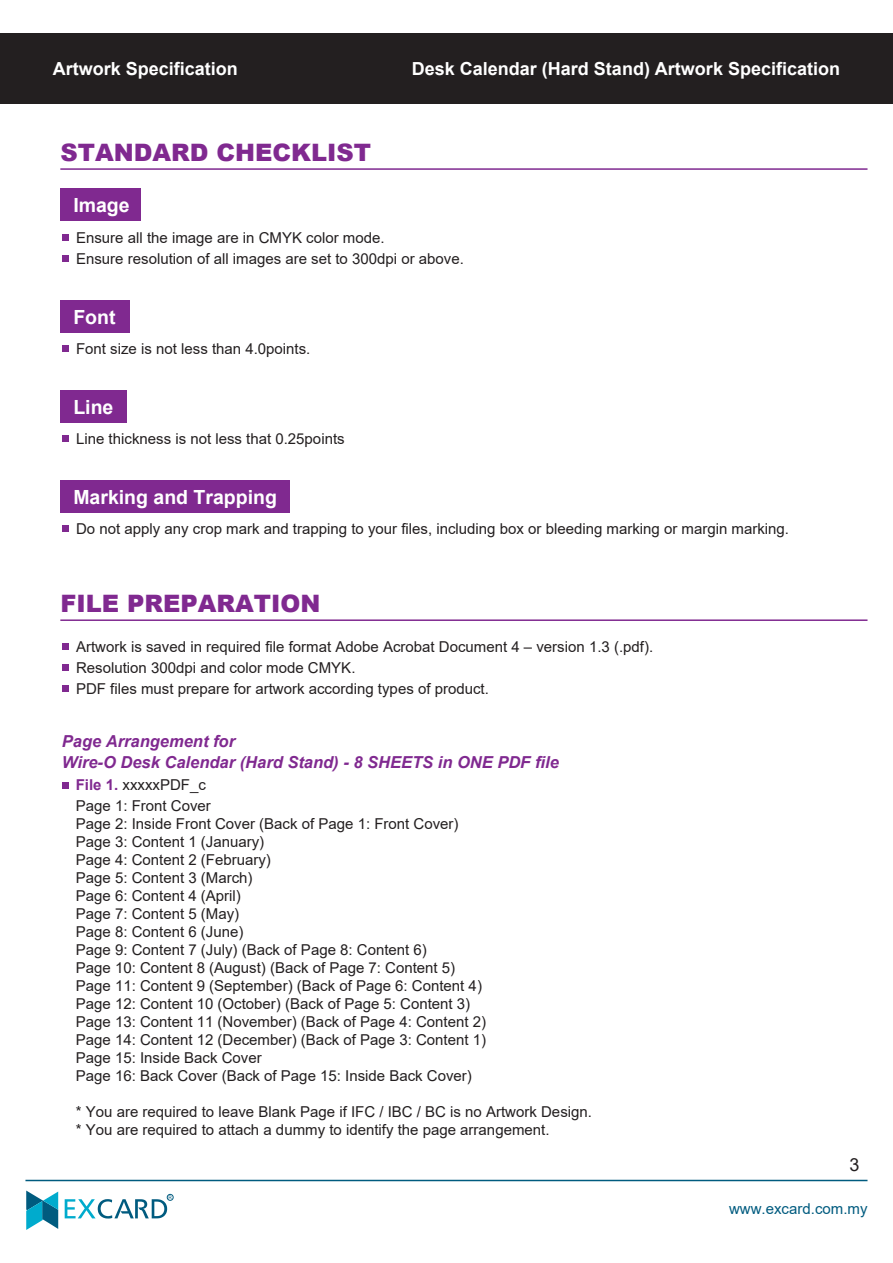
<style>
.page{position:relative;width:893px;height:1263px;background:#fff}
.page>*{position:absolute;margin:0;border:0;box-sizing:border-box;transform-origin:0 0}
.t1{font:900 24px "Arial";color:#802990}
.t2{font:700 19.5px "Arial";color:#fff}
.t3{font:700 18px "Arial";color:#fff}
.t4{font:18px "Arial";color:#231f20}
.t5{font:italic 700 16.5px/21px "Arial";color:#802990}
.t6{font:15px/18px "Arial";color:#231f20}
.t7{font:15px "Arial";color:#005b7f}
.t8{font:4.8px "Arial";color:#005b7f}
.s1{font-weight:700;color:#802990}
</style>
<div class="page">
<svg style="left:26px;top:1190px;width:32px;height:40px"></svg>
<svg style="left:65px;top:1194px;width:108px;height:24px"></svg>
<hr style="left:25px;top:1180px;width:842px;height:1px;background:#005b7f">
<div style="left:0;top:33px;width:893px;height:71px;background:#231f20"></div>
<div style="left:60px;top:189px;width:81px;height:32px;background:#802990"></div>
<svg style="left:62px;top:234px;width:6px;height:6px"></svg>
<svg style="left:62px;top:255px;width:6px;height:6px"></svg>
<div style="left:60px;top:480px;width:229px;height:33px;background:#802990"></div>
<div style="left:62px;top:525px;width:6px;height:7px;background:#802990"></div>
<div style="left:60px;top:300px;width:70px;height:33px;background:#802990"></div>
<div style="left:62px;top:345px;width:6px;height:7px;background:#802990"></div>
<div style="left:60px;top:390px;width:67px;height:33px;background:#802990"></div>
<div style="left:62px;top:435px;width:6px;height:7px;background:#802990"></div>
<hr style="left:60px;top:168px;width:807px;height:2px;background:#802990">
<hr style="left:60px;top:619px;width:807px;height:2px;background:#802990">
<svg style="left:62px;top:643px;width:6px;height:6px"></svg>
<svg style="left:62px;top:664px;width:6px;height:6px"></svg>
<svg style="left:62px;top:685px;width:6px;height:6px"></svg>
<svg style="left:62px;top:782px;width:6px;height:6px"></svg>
<p class="t3" style="left:53px;top:56px;width:187px">Artwork Specification</p>
<p class="t3" style="left:412px;top:56px;width:430px">Desk Calendar (Hard Stand) Artwork Specification</p>
<h1 class="t1" style="left:60px;top:135px;width:312px">STANDARD CHECKLIST</h1>
<h2 class="t2" style="left:73px;top:192px;width:58px">Image</h2>
<p class="t6" style="left:76px;top:227px;width:389px;line-height:21px">Ensure all the image are in CMYK color mode.<br>Ensure resolution of all images are set to 300dpi or above.</p>
<h2 class="t2" style="left:73px;top:303px;width:44px">Font</h2>
<p class="t6" style="left:76px;top:340px;width:236px">Font size is not less than 4.0points.</p>
<h2 class="t2" style="left:73px;top:393px;width:42px">Line</h2>
<p class="t6" style="left:76px;top:430px;width:270px">Line thickness is not less that 0.25points</p>
<h2 class="t2" style="left:73px;top:483px;width:205px">Marking and Trapping</h2>
<p class="t6" style="left:76px;top:520px;width:714px">Do not apply any crop mark and trapping to your files, including box or bleeding marking or margin marking.</p>
<h1 class="t1" style="left:60px;top:586px;width:261px">FILE PREPARATION</h1>
<p class="t6" style="left:76px;top:636px;width:579px;line-height:21px">Artwork is saved in required file format Adobe Acrobat Document 4 – version 1.3 (.pdf).<br>Resolution 300dpi and color mode CMYK.<br>PDF files must prepare for artwork according types of product.</p>
<p class="t5" style="left:62px;top:731px;width:498px">Page Arrangement for<br>Wire-O Desk Calendar (Hard Stand) - 8 SHEETS in ONE PDF file</p>
<p class="t6" style="left:76px;top:774px;width:137px;line-height:21px"><span class="s1">File 1.</span> xxxxxPDF_c<br>Page 1: Front Cover</p>
<p class="t6" style="left:76px;top:814px;width:412px">Page 2: Inside Front Cover (Back of Page 1: Front Cover)<br>Page 3: Content 1 (January)<br>Page 4: Content 2 (February)<br>Page 5: Content 3 (March)<br>Page 6: Content 4 (April)<br>Page 7: Content 5 (May)<br>Page 8: Content 6 (June)<br>Page 9: Content 7 (July) (Back of Page 8: Content 6)<br>Page 10: Content 8 (August) (Back of Page 7: Content 5)<br>Page 11: Content 9 (September) (Back of Page 6: Content 4)<br>Page 12: Content 10 (October) (Back of Page 5: Content 3)<br>Page 13: Content 11 (November) (Back of Page 4: Content 2)<br>Page 14: Content 12 (December) (Back of Page 3: Content 1)<br>Page 15: Inside Back Cover<br>Page 16: Back Cover (Back of Page 15: Inside Back Cover)</p>
<p class="t6" style="left:76px;top:1103px;width:518px">* You are required to leave Blank Page if IFC / IBC / BC is no Artwork Design. * You are required to attach a dummy to identify the page arrangement.</p>
<p class="t8" style="left:169px;top:1194px;width:5px">R</p>
<p class="t4" style="left:849px;top:1152px;width:12px">3</p>
<p class="t7" style="left:729px;top:1198px;width:140px">www.excard.com.my</p>
</div>
